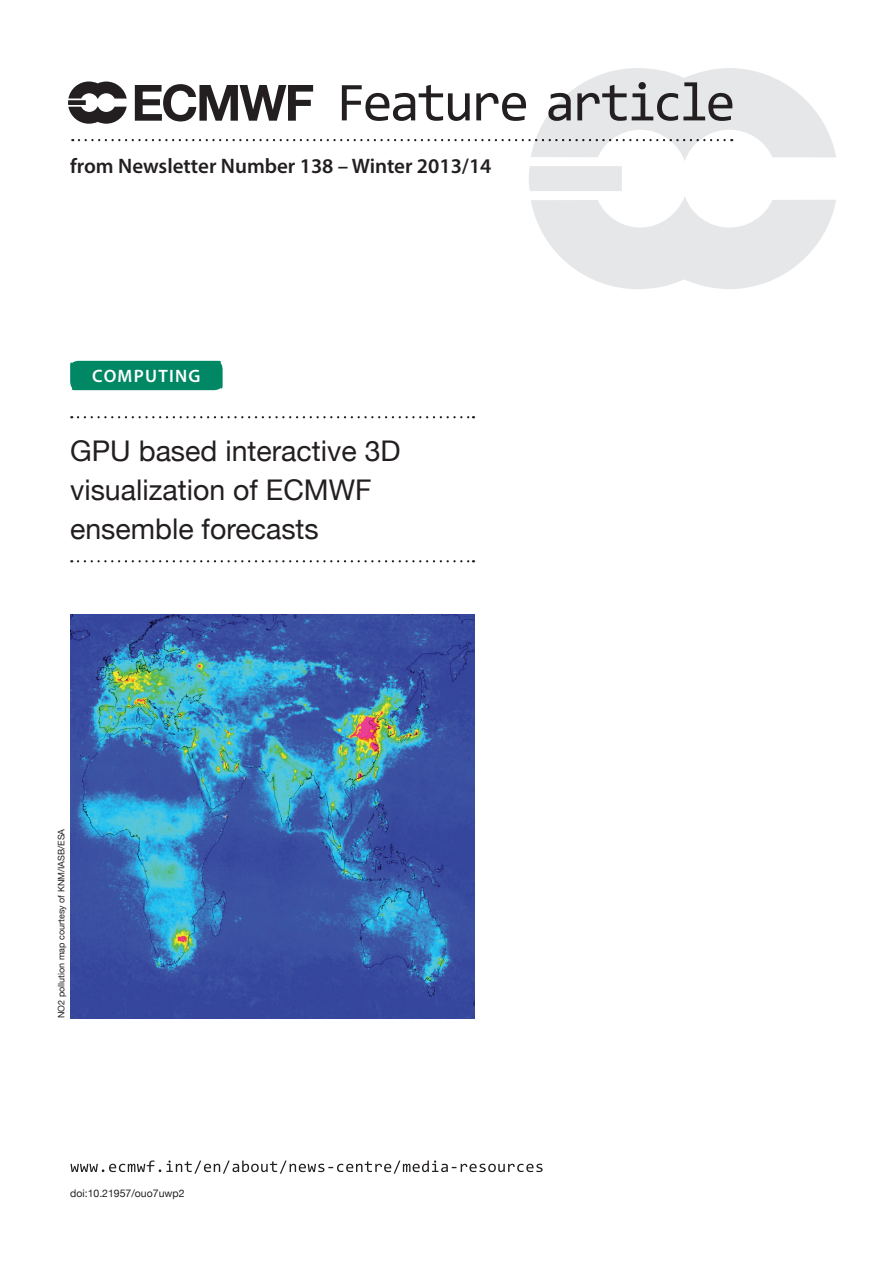
<style>
.page{position:relative;width:893px;height:1263px;background:#fff}
.page>*{position:absolute;margin:0;border:0;box-sizing:border-box;transform-origin:0 0}
.t1{font:28.5px/39px "Helvetica Neue";color:#231f20}
.t2{font:600 21px "Myriad Pro";color:#231f20}
.t3{font:600 18px "Myriad Pro";letter-spacing:.07em;color:#fff}
.t4{font:10.5px "Helvetica Neue";color:#231f20}
.t5{font:9px "Helvetica Neue";color:#231f20}
</style>
<div class="page">
<img style="left:70px;top:614px;width:404px;height:404px">
<svg style="left:78px;top:416px;width:396px;height:2px"></svg>
<svg style="left:78px;top:560px;width:396px;height:2px"></svg>
<div style="left:70px;top:361px;width:153px;height:29px;background:#008764"></div>
<svg style="left:68px;top:68px;width:768px;height:221px"></svg>
<svg style="left:70px;top:1160px;width:473px;height:14px"></svg>
<p class="t2" style="left:70px;top:153px;width:423px">from Newsletter Number 138 – Winter 2013/14</p>
<p class="t3" style="left:92px;top:365px;width:110px">COMPUTING</p>
<p class="t1" style="left:70px;top:433px;width:332px">GPU based interactive 3D visualization of ECMWF ensemble forecasts</p>
<p class="t5" style="left:55px;top:1018px;width:191px;rotate:-90deg">NO2 pollution map courtesy of KNM/IASB/ESA</p>
<p class="t4" style="left:70px;top:1186px;width:116px">doi:10.21957/ouo7uwp2</p>
</div>
